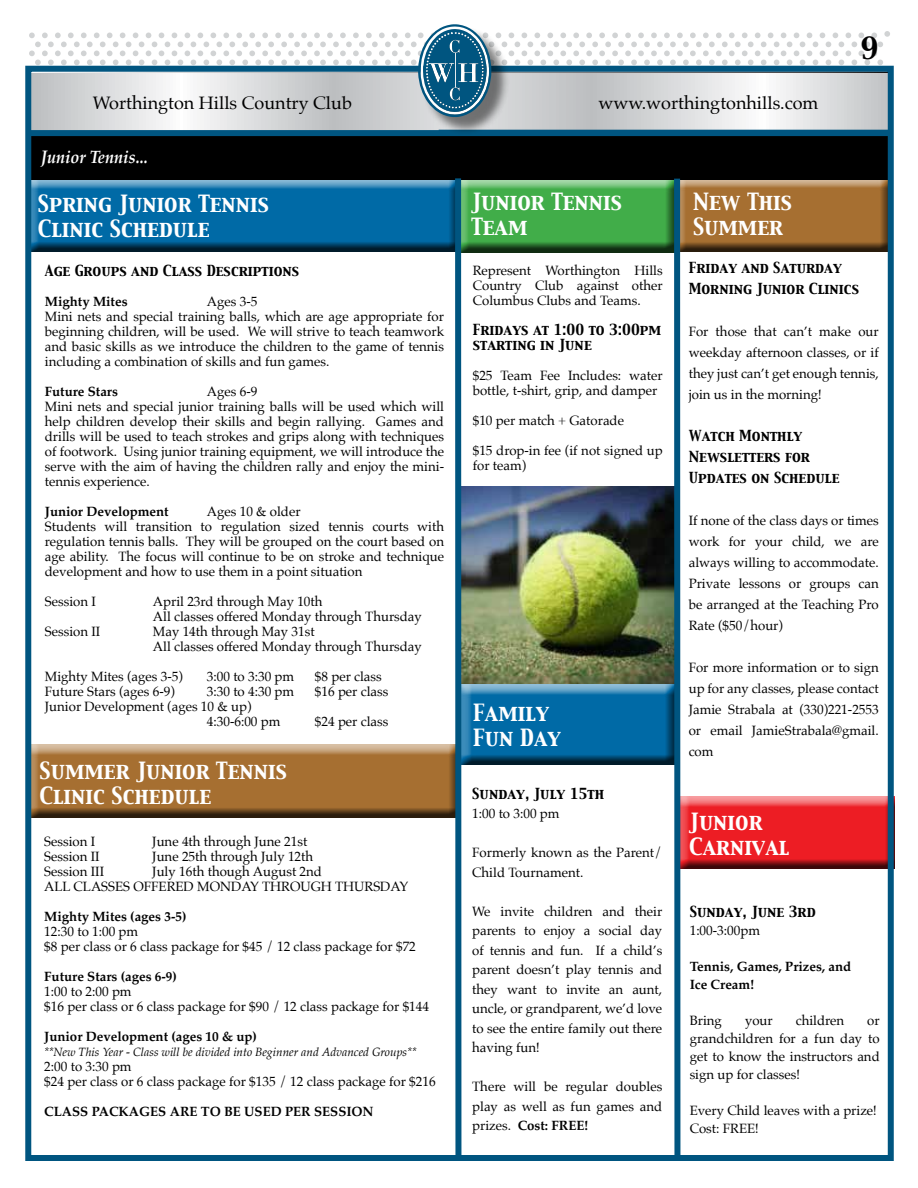
<style>
.page{position:relative;width:918px;height:1188px;background:#fff}
.page>*{position:absolute;margin:0;border:0;box-sizing:border-box;transform-origin:0 0}
.t1{font:27px "Capitals";color:#000}
.t2{font:21px/25.2px "Capitals";color:#fff;scale:.96 1}
.t3{font:18px "Palatino";color:#000}
.t4{font:italic 700 18px "Palatino";color:#fff;scale:.9 1}
.t5{font:13.5px/15px "Palatino";color:#000}
.t6{font:13.5px/21px "Capitals";color:#000}
.t7{font:700 13.5px/18px "Palatino";color:#000}
.t8{font:italic 12px "Palatino";color:#000}
.s1{font-weight:700}
</style>
<div class="page">
<img style="left:461px;top:486px;width:213px;height:195px">
<div style="left:22px;top:179px;width:439px;height:76px;background:#000;opacity:.75"></div>
<div style="left:669px;top:178px;width:223px;height:76px;background:#000;opacity:.75"></div>
<div style="left:447px;top:176px;width:231px;height:78px;background:#fff;opacity:.75"></div>
<div style="left:452px;top:179px;width:226px;height:75px;background:#000;opacity:.75"></div>
<div style="left:27px;top:133px;width:864px;height:47px;background:#000"></div>
<svg style="left:32px;top:117px;width:855px;height:13px"></svg>
<div style="left:27px;top:130px;width:864px;height:6px;background:#005580"></div>
<div style="left:673px;top:796px;width:224px;height:75px;background:#000;opacity:.75"></div>
<div style="left:23px;top:744px;width:439px;height:76px;background:#000;opacity:.75"></div>
<div style="left:450px;top:681px;width:228px;height:87px;background:#fff;opacity:.75"></div>
<div style="left:455px;top:684px;width:223px;height:84px;background:#000;opacity:.75"></div>
<div style="left:455px;top:178px;width:6px;height:979px;background:#005580"></div>
<div style="left:674px;top:179px;width:6px;height:981px;background:#005580"></div>
<div style="left:25px;top:66px;width:869px;height:1095px;border:6px solid #005580"></div>
<div style="left:420px;top:27px;width:90px;height:109px;background:#000;opacity:.5"></div>
<svg style="left:29px;top:24px;width:861px;height:93px"></svg>
<h3 class="t3" style="left:93px;top:88px;width:261px">Worthington Hills Country Club</h3>
<h3 class="t3" style="left:598px;top:88px;width:222px">www.worthingtonhills.com</h3>
<h3 class="t4" style="left:41px;top:142px;width:121px">Junior Tennis...</h3>
<h2 class="t2" style="left:471px;top:190px;width:159px">Junior Tennis<br>Team</h2>
<h2 class="t2" style="left:38px;top:192px;width:242px">Spring Junior Tennis<br>Clinic Schedule</h2>
<h2 class="t2" style="left:693px;top:190px;width:105px">New This<br>Summer</h2>
<h1 class="t1" style="left:861px;top:30px;width:20px">9</h1>
<p class="t6" style="left:45px;top:261px;width:256px">Age Groups and Class Descriptions</p>
<p class="t7" style="left:45px;top:292px;width:84px">Mighty Mites</p>
<p class="t5" style="left:45px;top:294px;width:401px;text-indent:162px">Ages 3-5<br>Mini nets and special training balls, which are age appropriate for beginning children, will be used. We will strive to teach teamwork and basic skills as we introduce the children to the game of tennis including a combination of skills and fun games.</p>
<p class="t7" style="left:45px;top:382px;width:75px">Future Stars</p>
<p class="t5" style="left:45px;top:384px;width:401px;text-indent:162px">Ages 6-9<br>Mini nets and special junior training balls will be used which will help children develop their skills and begin rallying. Games and drills will be used to teach strokes and grips along with techniques of footwork. Using junior training equipment, we will introduce the serve with the aim of having the children rally and enjoy the mini&shy;tennis experience.</p>
<p class="t7" style="left:45px;top:502px;width:125px">Junior Development</p>
<p class="t5" style="left:45px;top:504px;width:401px;text-indent:162px">Ages 10 &amp; older<br>Students will transition to regulation sized tennis courts with regulation tennis balls. They will be grouped on the court based on age ability. The focus will continue to be on stroke and technique development and how to use them in a point situation</p>
<p class="t5" style="left:45px;top:594px;width:53px">Session I</p>
<p class="t5" style="left:153px;top:594px;width:271px">April 23rd through May 10th<br>All classes offered Monday through Thursday</p>
<p class="t5" style="left:45px;top:624px;width:57px">Session II</p>
<p class="t5" style="left:153px;top:624px;width:271px">May 14th through May 31st<br>All classes offered Monday through Thursday</p>
<p class="t5" style="left:45px;top:669px;width:140px">Mighty Mites (ages 3-5)</p>
<p class="t5" style="left:207px;top:669px;width:89px">3:00 to 3:30 pm</p>
<p class="t5" style="left:315px;top:669px;width:68px">$8 per class</p>
<p class="t5" style="left:45px;top:684px;width:131px">Future Stars (ages 6-9)</p>
<p class="t5" style="left:207px;top:684px;width:89px">3:30 to 4:30 pm</p>
<p class="t5" style="left:315px;top:684px;width:75px">$16 per class</p>
<p class="t5" style="left:207px;top:699px;width:75px;text-indent:-162px">Junior Development (ages 10 &amp; up)<br>4:30-6:00 pm</p>
<p class="t5" style="left:315px;top:714px;width:75px">$24 per class</p>
<h2 class="t2" style="left:40px;top:759px;width:259px">Summer Junior Tennis<br>Clinic Schedule</h2>
<p class="t5" style="left:44px;top:834px;width:53px">Session I</p>
<p class="t5" style="left:152px;top:834px;width:157px">June 4th through June 21st</p>
<p class="t5" style="left:44px;top:849px;width:57px">Session II</p>
<p class="t5" style="left:152px;top:849px;width:162px">June 25th through July 12th</p>
<p class="t5" style="left:44px;top:864px;width:61px">Session III</p>
<p class="t5" style="left:44px;top:864px;width:365px;text-indent:108px">July 16th though August 2nd<br>ALL CLASSES OFFERED MONDAY THROUGH THURSDAY</p>
<p class="t7" style="left:44px;top:907px;width:144px">Mighty Mites (ages 3-5)</p>
<p class="t5" style="left:44px;top:924px;width:373px">12:30 to 1:00 pm<br>$8 per class or 6 class package for $45 / 12 class package for $72</p>
<p class="t7" style="left:44px;top:967px;width:134px">Future Stars (ages 6-9)</p>
<p class="t5" style="left:44px;top:984px;width:386px">1:00 to 2:00 pm<br>$16 per class or 6 class package for $90 / 12 class package for $144</p>
<p class="t7" style="left:44px;top:1027px;width:214px">Junior Development (ages 10 &amp; up)</p>
<p class="t8" style="left:44px;top:1042px;width:374px">**New This Year - Class will be divided into Beginner and Advanced Groups**</p>
<p class="t5" style="left:44px;top:1059px;width:393px">2:00 to 3:30 pm<br>$24 per class or 6 class package for $135 / 12 class package for $216</p>
<p class="t7" style="left:44px;top:1102px;width:331px">CLASS PACKAGES ARE TO BE USED PER SESSION</p>
<p class="t5" style="left:473px;top:263px;width:192px;text-align:justify">Represent Worthington Hills Country Club against other Columbus Clubs and Teams.</p>
<p class="t6" style="left:473px;top:323px;width:190px;line-height:15px">Fridays at 1:00 to 3:00pm starting in June</p>
<p class="t5" style="left:473px;top:368px;width:192px">$25 Team Fee Includes: water bottle, t-shirt, grip, and damper</p>
<p class="t5" style="left:473px;top:413px;width:153px">$10 per match + Gatorade</p>
<p class="t5" style="left:473px;top:443px;width:192px">$15 drop-in fee (if not signed up for team)</p>
<h2 class="t2" style="left:473px;top:701px;width:93px">Family<br>Fun Day</h2>
<p class="t6" style="left:472px;top:784px;width:133px">Sunday, July 15th</p>
<p class="t5" style="left:472px;top:806px;width:89px">1:00 to 3:00 pm</p>
<p class="t5" style="left:472px;top:843px;width:192px;line-height:19.5px">Formerly known as the Parent/<br>Child Tournament.</p>
<p class="t5" style="left:472px;top:902px;width:192px;line-height:19.5px;text-align:justify">We invite children and their parents to enjoy a social day of tennis and fun. If a child’s parent doesn’t play tennis and they want to invite an aunt, uncle, or grandparent, we’d love to see the entire family out there having fun!</p>
<p class="t5" style="left:472px;top:1077px;width:192px;line-height:19.5px;text-align:justify">There will be regular doubles play as well as fun games and prizes. <span class="s1">Cost: FREE!</span></p>
<p class="t6" style="left:689px;top:258px;width:172px">Friday and Saturday<br>Morning Junior Clinics</p>
<p class="t5" style="left:689px;top:321px;width:192px;line-height:21px;text-align:justify">For those that can’t make our weekday afternoon classes, or if they just can’t get enough tennis, join us in the morning!</p>
<p class="t6" style="left:689px;top:426px;width:152px">Watch Monthly<br>Newsletters for<br>Updates on Schedule</p>
<p class="t5" style="left:689px;top:510px;width:192px;line-height:21px;text-align:justify">If none of the class days or times work for your child, we are always willing to accommodate.<br>Private lessons or groups can be arranged at the Teaching Pro Rate ($50/hour)</p>
<p class="t5" style="left:689px;top:657px;width:192px;line-height:21px;text-align:justify">For more information or to sign up for any classes, please contact Jamie Strabala at (330)221-2553 or email JamieStrabala@gmail. com</p>
<h2 class="t2" style="left:689px;top:810px;width:106px">Junior<br>Carnival</h2>
<p class="t6" style="left:690px;top:902px;width:128px">Sunday, June 3rd</p>
<p class="t5" style="left:690px;top:923px;width:72px">1:00-3:00pm</p>
<p class="t7" style="left:690px;top:957px;width:163px">Tennis, Games, Prizes, and<br>Ice Cream!</p>
<p class="t5" style="left:690px;top:1013px;width:34px">Bring</p>
<p class="t5" style="left:745px;top:1013px;width:29px">your</p>
<p class="t5" style="left:796px;top:1013px;width:50px">children</p>
<p class="t5" style="left:690px;top:1011px;width:192px;line-height:18px;text-align:justify;text-indent:178px">or grandchildren for a fun day to get to know the instructors and sign up for classes!</p>
<p class="t5" style="left:690px;top:1101px;width:189px;line-height:18px">Every Child leaves with a prize!<br>Cost: FREE!</p>
</div>
